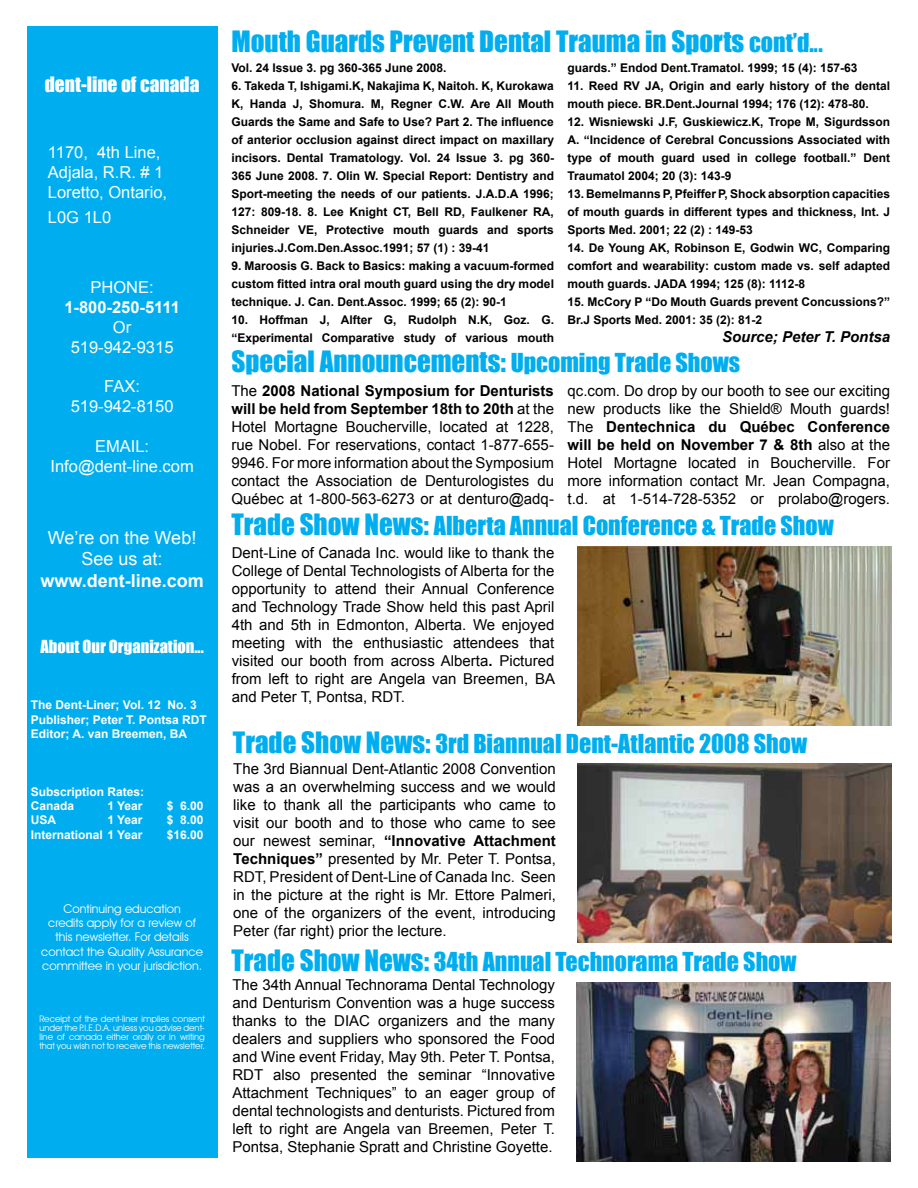
<style>
.page{position:relative;width:918px;height:1188px;background:#fff}
.page>*{position:absolute;margin:0;border:0;box-sizing:border-box;transform-origin:0 0}
.t1{font:27px "Impact";color:#00aeef}
.t2{font:24px "Impact";color:#00aeef}
.t3{font:19.5px "Impact";color:#fff}
.t4{font:18px/21.6px "Arial";color:#fff;text-align:center}
.t5{font:700 18px "Arial";color:#fff}
.t6{font:16.5px/19.8px "Arial";color:#fff;text-align:center}
.t7{font:16.5px "Impact";color:#fff}
.t8{font:700 16.5px "Arial";color:#fff}
.t9{font:15px/18px "Arial";color:#000;text-align:justify}
.t10{font:italic 700 15px "Arial";color:#000}
.t11{font:700 12px/18px "Arial";color:#000;text-align:justify}
.t12{font:700 12px/14.4px "Arial";color:#fff}
.t13{font:12px/14.4px "Avant Garde IT Cby BT";color:#fff;text-align:center}
.t14{font:9px/9px "Avant Garde IT Cby BT";color:#fff;text-align:justify}
.s1{font-size:24px}
.s2{font-weight:700}
.s3{font-size:27px}
</style>
<div class="page">
<div style="left:27px;top:27px;width:191px;height:1131px;background:#00aeef"></div>
<img style="left:578px;top:764px;width:313px;height:178px">
<img style="left:577px;top:983px;width:314px;height:178px">
<img style="left:578px;top:547px;width:313px;height:178px">
<h3 class="t3" style="left:45px;top:69px;width:156px">dent-line of canada</h3>
<p class="t6" style="left:48px;top:143px;width:121px;text-align:left">1170, 4th Line,<br>Adjala, R.R. # 1<br>Loretto, Ontario,</p>
<p class="t6" style="left:48px;top:208px;width:65px">L0G 1L0</p>
<p class="t6" style="left:91px;top:278px;width:65px">PHONE:</p>
<p class="t8" style="left:64px;top:297px;width:117px">1-800-250-5111</p>
<p class="t6" style="left:71px;top:318px;width:104px">Or<br>519-942-9315</p>
<p class="t6" style="left:71px;top:377px;width:104px">FAX:<br>519-942-8150</p>
<p class="t6" style="left:50px;top:436px;width:145px">EMAIL:<br>Info@dent-line.com</p>
<p class="t4" style="left:48px;top:527px;width:150px">We’re on the Web!<br>See us at:</p>
<p class="t5" style="left:40px;top:569px;width:165px">www.dent-line.com</p>
<p class="t7" style="left:41px;top:634px;width:165px">About Our Organization...</p>
<p class="t12" style="left:31px;top:698px;width:178px">The Dent-Liner; Vol. 12 No. 3<br>Publisher; Peter T. Pontsa RDT<br>Editor; A. van Breemen, BA</p>
<p class="t12" style="left:31px;top:785px;width:115px">Subscription Rates:<br>Canada</p>
<p class="t12" style="left:107px;top:799px;width:37px">1 Year</p>
<p class="t12" style="left:167px;top:799px;width:38px">$ 6.00</p>
<p class="t12" style="left:31px;top:813px;width:27px">USA</p>
<p class="t12" style="left:107px;top:813px;width:37px">1 Year</p>
<p class="t12" style="left:167px;top:813px;width:38px">$ 8.00</p>
<p class="t12" style="left:31px;top:828px;width:113px">International 1 Year</p>
<p class="t12" style="left:167px;top:828px;width:38px">$16.00</p>
<p class="t13" style="left:41px;top:901px;width:163px">Continuing education<br>credits apply for a review of this newsletter. For details contact the Quality Assurance committee in your jurisdiction.</p>
<p class="t14" style="left:39px;top:1015px;width:167px">Receipt of the dent-liner implies consent under the P.I.E.D.A. unless you advise dent&shy;line of canada either orally or in writing that you wish not to receive this newsletter.</p>
<h1 class="t1" style="left:231px;top:21px;width:593px">Mouth Guards Prevent Dental Trauma in Sports <span class="s1">cont’d...</span></h1>
<p class="t11" style="left:231px;top:59px;width:217px">Vol. 24 Issue 3. pg 360-365 June 2008.</p>
<p class="t11" style="left:231px;top:77px;width:324px">6. Takeda T, Ishigami.K, Nakajima K, Naitoh. K, Kurokawa K, Handa J, Shomura. M, Regner C.W. Are All Mouth Guards the Same and Safe to Use? Part 2. The influence of anterior occlusion against direct impact on maxillary incisors. Dental Tramatology. Vol. 24 Issue 3. pg 360- 365 June 2008. 7. Olin W. Special Report: Dentistry and Sport-meeting the needs of our patients. J.A.D.A 1996; 127: 809-18. 8. Lee Knight CT, Bell RD, Faulkener RA, Schneider VE, Protective mouth guards and sports injuries.J.Com.Den.Assoc.1991; 57 (1) : 39-41</p>
<p class="t11" style="left:231px;top:257px;width:324px">9. Maroosis G. Back to Basics: making a vacuum-formed custom fitted intra oral mouth guard using the dry model technique. J. Can. Dent.Assoc. 1999; 65 (2): 90-1</p>
<p class="t11" style="left:231px;top:311px;width:324px">10. Hoffman J, Alfter G, Rudolph N.K, Goz. G. “Experimental Comparative study of various mouth</p>
<p class="t11" style="left:568px;top:59px;width:292px">guards.” Endod Dent.Tramatol. 1999; 15 (4): 157-63</p>
<p class="t11" style="left:568px;top:77px;width:324px">11. Reed RV JA, Origin and early history of the dental mouth piece. BR.Dent.Journal 1994; 176 (12): 478-80.</p>
<p class="t11" style="left:568px;top:113px;width:324px">12. Wisniewski J.F, Guskiewicz.K, Trope M, Sigurdsson A. “Incidence of Cerebral Concussions Associated with type of mouth guard used in college football.” Dent Traumatol 2004; 20 (3): 143-9</p>
<p class="t11" style="left:568px;top:185px;width:324px">13. Bemelmanns P, Pfeiffer P, Shock absorption capacities of mouth guards in different types and thickness, Int. J Sports Med. 2001; 22 (2) : 149-53</p>
<p class="t11" style="left:568px;top:239px;width:324px">14. De Young AK, Robinson E, Godwin WC, Comparing comfort and wearability: custom made vs. self adapted mouth guards. JADA 1994; 125 (8): 1112-8</p>
<p class="t11" style="left:568px;top:293px;width:324px">15. McCory P “Do Mouth Guards prevent Concussions?”<br>Br.J Sports Med. 2001: 35 (2): 81-2</p>
<p class="t10" style="left:722px;top:327px;width:170px">Source; Peter T. Pontsa</p>
<h1 class="t1" style="left:231px;top:340px;width:510px">Special Announcements: <span class="s1">Upcoming Trade Shows</span></h1>
<p class="t9" style="left:231px;top:382px;width:324px">The <span class="s2">2008 National Symposium for Denturists will be held from September 18th to 20th</span> at the Hotel Mortagne Boucherville, located at 1228, rue Nobel. For reservations, contact 1-877-655- 9946. For more information about the Symposium contact the Association de Denturologistes du Québec at 1-800-563-6273 or at denturo@adq-</p>
<p class="t9" style="left:568px;top:382px;width:324px">qc.com. Do drop by our booth to see our exciting new products like the Shield® Mouth guards!<br>The <span class="s2">Dentechnica du Québec Conference will be held on November 7 &amp; 8th</span> also at the Hotel Mortagne located in Boucherville. For more information contact Mr. Jean Compagna, t.d. at 1-514-728-5352 or prolabo@rogers.</p>
<h2 class="t2" style="left:231px;top:506px;width:604px"><span class="s3">Trade Show News:</span> Alberta Annual Conference &amp; Trade Show</h2>
<p class="t9" style="left:232px;top:544px;width:325px">Dent-Line of Canada Inc. would like to thank the College of Dental Technologists of Alberta for the opportunity to attend their Annual Conference and Technology Trade Show held this past April 4th and 5th in Edmonton, Alberta. We enjoyed meeting with the enthusiastic attendees that visited our booth from across Alberta<span class="s2">.</span> Pictured from left to right are Angela van Breemen, BA and Peter T, Pontsa, RDT.</p>
<h2 class="t2" style="left:233px;top:725px;width:576px"><span class="s3">Trade Show News:</span> 3rd Biannual Dent-Atlantic 2008 Show</h2>
<p class="t9" style="left:233px;top:760px;width:324px">The 3rd Biannual Dent-Atlantic 2008 Convention was a an overwhelming success and we would like to thank all the participants who came to visit our booth and to those who came to see our newest seminar, <span class="s2">“Innovative Attachment Techniques”</span> presented by Mr. Peter T. Pontsa, RDT, President of Dent-Line of Canada Inc. Seen in the picture at the right is Mr. Ettore Palmeri, one of the organizers of the event, introducing Peter (far right) prior the lecture.</p>
<p class="t9" style="left:232px;top:976px;width:324px">The 34th Annual Technorama Dental Technology and Denturism Convention was a huge success thanks to the DIAC organizers and the many dealers and suppliers who sponsored the Food and Wine event Friday, May 9th. Peter T. Pontsa, RDT also presented the seminar “Innovative Attachment Techniques” to an eager group of dental technologists and denturists. Pictured from left to right are Angela van Breemen, Peter T.<br>Pontsa, Stephanie Spratt and Christine Goyette.</p>
<h2 class="t2" style="left:231px;top:943px;width:567px"><span class="s3">Trade Show News:</span> 34th Annual Technorama Trade Show</h2>
</div>
